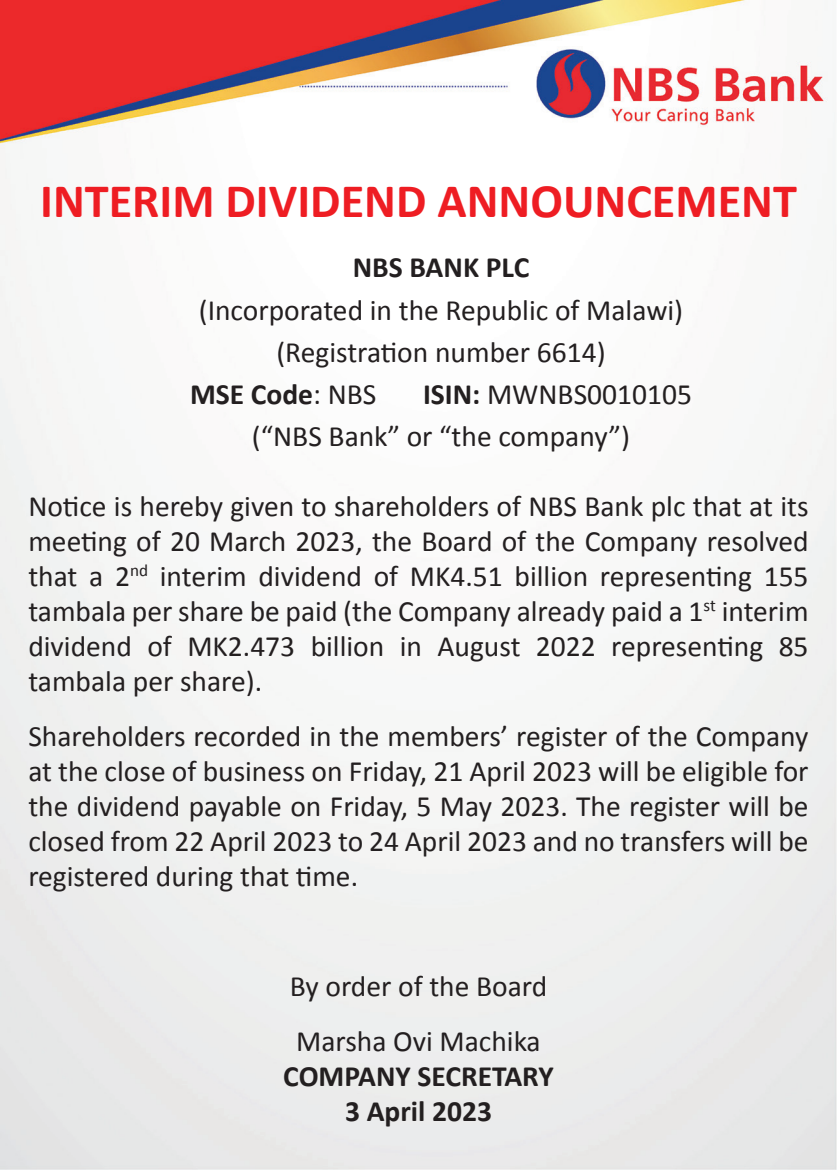
<style>
.page{position:relative;width:837px;height:1170px;background:#fff}
.page>*{position:absolute;margin:0;border:0;box-sizing:border-box;transform-origin:0 0}
.t1{font:700 48.25px "Calibri";color:#ee1d23}
.t2{font:29.5px/35px "Calibri";color:#231f20;text-align:justify}
.t3{font:700 29.5px "Calibri";color:#231f20}
.s1{font-weight:400}
.s2{font-weight:700}
</style>
<div class="page">
<img style="left:0;top:0;width:836px;height:1169px">
<p class="t1" style="left:40px;top:170px;width:758px">INTERIM DIVIDEND ANNOUNCEMENT</p>
<p class="t3" style="left:352px;top:249px;width:178px">NBS BANK PLC</p>
<p class="t2" style="left:199px;top:292px;width:485px">(Incorporated in the Republic of Malawi)</p>
<p class="t2" style="left:276px;top:334px;width:331px">(Registration number 6614)</p>
<p class="t3" style="left:190px;top:375px;width:188px">MSE Code<span class="s1">: NBS</span></p>
<p class="t2" style="left:423px;top:376px;width:270px"><span class="s2">ISIN:</span> MWNBS0010105</p>
<p class="t2" style="left:252px;top:418px;width:379px">(“NBS Bank” or “the company”)</p>
<p class="t2" style="left:28px;top:488px;width:781px">Notice is hereby given to shareholders of NBS Bank plc that at its meeting of 20 March 2023, the Board of the Company resolved that a 2<sup>nd</sup> interim dividend of MK4.51 billion representing 155 tambala per share be paid (the Company already paid a 1<sup>st</sup> interim dividend of MK2.473 billion in August 2022 representing 85 tambala per share).</p>
<p class="t2" style="left:28px;top:718px;width:781px">Shareholders recorded in the members’ register of the Company at the close of business on Friday, 21 April 2023 will be eligible for the dividend payable on Friday, 5 May 2023. The register will be closed from 22 April 2023 to 24 April 2023 and no transfers will be registered during that time.</p>
<p class="t2" style="left:289px;top:968px;width:259px">By order of the Board</p>
<p class="t2" style="left:296px;top:1023px;width:246px">Marsha Ovi Machika</p>
<p class="t3" style="left:283px;top:1057px;width:272px">COMPANY SECRETARY</p>
<p class="t3" style="left:345px;top:1092px;width:148px">3 April 2023</p>
</div>
